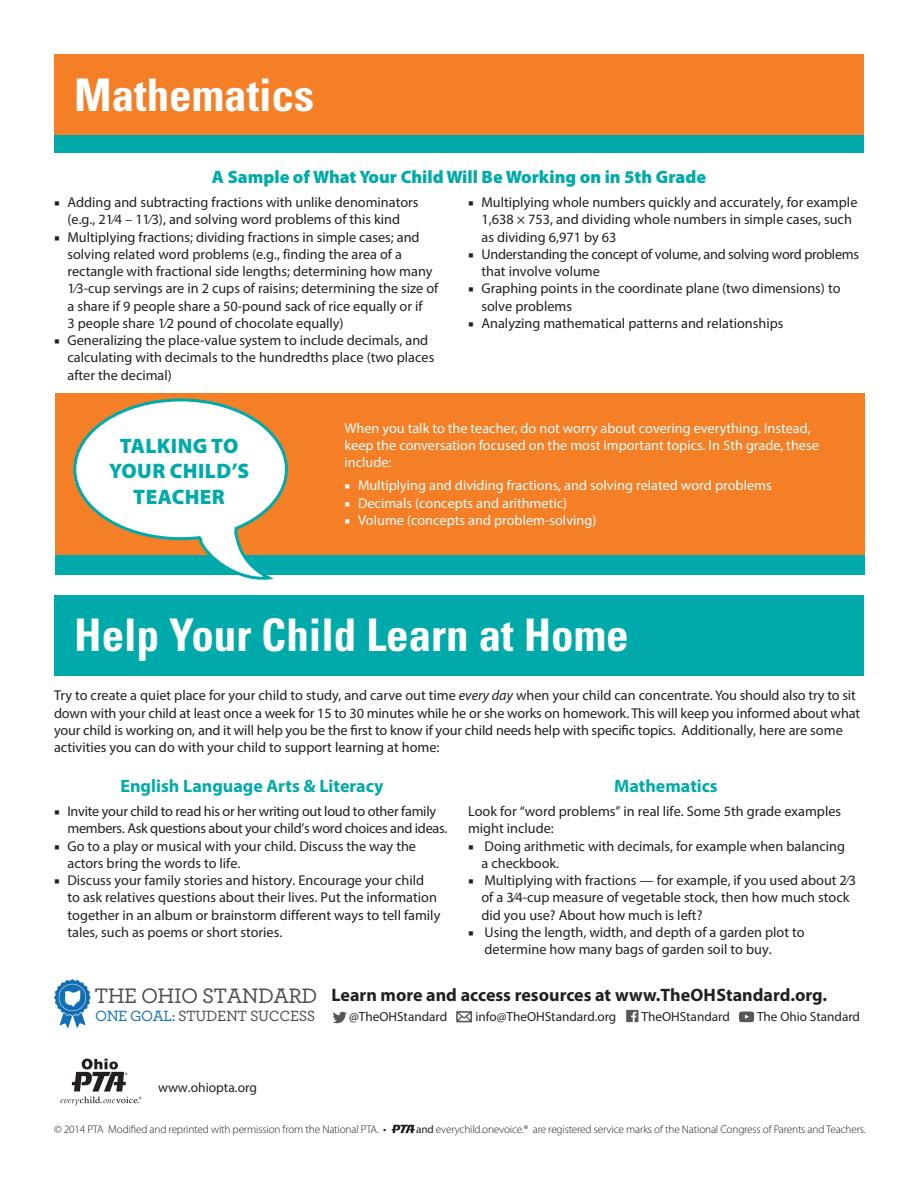
<style>
.page{position:relative;width:918px;height:1188px;background:#fff}
.page>*{position:absolute;margin:0;border:0;box-sizing:border-box;transform-origin:0 0}
.t1{font:700 condensed 45px "Univers LT Std";color:#fff}
.t2{font:500 21.9px "Archer";letter-spacing:-.025em;color:#4b4c4f}
.t3{font:900 21px/25.2px "Myriad Pro";letter-spacing:.02em;color:#0aa;text-align:center}
.t4{font:700 18px "Myriad Pro";color:#231f20}
.t5{font:900 18px "Myriad Pro";color:#0aa}
.t6{font:700 18px "Myriad Pro";color:#0aa}
.t7{font:500 15.6px "Archer";letter-spacing:-.025em;color:#4b4c4f}
.d-bullet_main{font:14.25px/17.2px "Myriad Pro";color:#231f20}
.d-bullet_main-2{font:14.25px/17.2px "Myriad Pro";letter-spacing:-.02em;color:#231f20}
.d-green_box_text{font:14.25px/17.2px "Myriad Pro";color:#fff}
.d-bullet_main-3{font:14.25px "Myriad Pro";color:#fff}
.t8{font:13.5px "Myriad Pro";color:#231f20}
.t9{font:13.2px "Myriad Pro";color:#231f20}
.t10{font:300 11.25px "Myriad Pro";letter-spacing:-.015em;color:#231f20}
.s1{font-family:"Minion Pro"}
.s2{font-style:italic}
.s3{color:#126eb4}
.s4{font-weight:400}
</style>
<div class="page">
<div style="left:55px;top:521px;width:810px;height:54px;background:#0aa"></div>
<div style="left:55px;top:393px;width:810px;height:162px;background:#f47f26"></div>
<div style="left:54px;top:99px;width:810px;height:54px;background:#0aa"></div>
<div style="left:54px;top:54px;width:810px;height:81px;background:#f47f26"></div>
<svg style="left:73px;top:398px;width:215px;height:182px"></svg>
<div style="left:54px;top:595px;width:810px;height:81px;background:#0aa"></div>
<svg style="left:392px;top:1125px;width:23px;height:8px"></svg>
<svg style="left:333px;top:1012px;width:14px;height:11px"></svg>
<svg style="left:456px;top:1011px;width:16px;height:11px"></svg>
<svg style="left:626px;top:1010px;width:12px;height:12px"></svg>
<svg style="left:739px;top:1011px;width:15px;height:11px"></svg>
<svg style="left:54px;top:979px;width:37px;height:50px"></svg>
<svg style="left:60px;top:1059px;width:81px;height:46px"></svg>
<p class="t1" style="left:74px;top:67px;width:241px">Mathematics</p>
<p class="t5" style="left:212px;top:165px;width:496px">A Sample of What Your Child Will Be Working on in 5th Grade</p>
<p class="d-bullet_main" style="left:54px;top:194px;width:366px;text-align:center"><span class="s1">■</span> Adding and subtracting fractions with unlike denominators (e.g., 21⁄4 – 11⁄3), and solving word problems of this kind</p>
<p class="d-bullet_main" style="left:68px;top:228px;width:372px;text-indent:-14px"><span class="s1">■</span> Multiplying fractions; dividing fractions in simple cases; and solving related word problems (e.g., finding the area of a rectangle with fractional side lengths; determining how many 1⁄3-cup servings are in 2 cups of raisins; determining the size of a share if 9 people share a 50-pound sack of rice equally or if<br>3 people share 1⁄2 pound of chocolate equally)</p>
<p class="d-bullet_main" style="left:68px;top:332px;width:368px;text-indent:-14px"><span class="s1">■</span> Generalizing the place-value system to include decimals, and calculating with decimals to the hundredths place (two places after the decimal)</p>
<p class="d-bullet_main" style="left:482px;top:194px;width:377px;text-indent:-14px"><span class="s1">■</span> Multiplying whole numbers quickly and accurately, for example<br>1,638 × 753, and dividing whole numbers in simple cases, such as dividing 6,971 by 63</p>
<p class="d-bullet_main-2" style="left:482px;top:245px;width:379px;text-indent:-14px"><span class="s1">■</span> Understanding the concept of volume, and solving word problems that involve volume</p>
<p class="d-bullet_main" style="left:482px;top:280px;width:361px;text-indent:-14px"><span class="s1">■</span> Graphing points in the coordinate plane (two dimensions) to solve problems</p>
<p class="d-bullet_main" style="left:468px;top:314px;width:317px"><span class="s1">■</span> Analyzing mathematical patterns and relationships</p>
<p class="t3" style="left:109px;top:433px;width:142px">TALKING TO<br>YOUR CHILD’S<br>TEACHER</p>
<p class="d-green_box_text" style="left:345px;top:419px;width:476px">When you talk to the teacher, do not worry about covering everything. Instead, keep the conversation focused on the most important topics. In 5th grade, these include:</p>
<p class="d-bullet_main-3" style="left:345px;top:477px;width:429px"><span class="s1">■</span> Multiplying and dividing fractions, and solving related word problems</p>
<p class="d-bullet_main-3" style="left:345px;top:494px;width:224px"><span class="s1">■</span> Decimals (concepts and arithmetic)</p>
<p class="d-bullet_main-3" style="left:345px;top:511px;width:253px"><span class="s1">■</span> Volume (concepts and problem-solving)</p>
<p class="t1" style="left:74px;top:608px;width:556px">Help Your Child Learn at Home</p>
<p class="d-bullet_main" style="left:54px;top:687px;width:808px">Try to create a quiet place for your child to study, and carve out time <span class="s2">every day</span> when your child can concentrate. You should also try to sit down with your child at least once a week for 15 to 30 minutes while he or she works on homework. This will keep you informed about what your child is working on, and it will help you be the first to know if your child needs help with specific topics. Additionally, here are some activities you can do with your child to support learning at home:</p>
<p class="t6" style="left:121px;top:774px;width:264px">English Language Arts &amp; Literacy</p>
<p class="d-bullet_main-2" style="left:68px;top:802px;width:381px;text-indent:-14px"><span class="s1">■</span> Invite your child to read his or her writing out loud to other family members. Ask questions about your child’s word choices and ideas.</p>
<p class="d-bullet_main" style="left:68px;top:837px;width:350px;text-indent:-14px"><span class="s1">■</span> Go to a play or musical with your child. Discuss the way the actors bring the words to life.</p>
<p class="d-bullet_main" style="left:68px;top:871px;width:374px;text-indent:-14px"><span class="s1">■</span> Discuss your family stories and history. Encourage your child<br>to ask relatives questions about their lives. Put the information together in an album or brainstorm different ways to tell family tales, such as poems or short stories.</p>
<p class="t6" style="left:614px;top:774px;width:105px">Mathematics</p>
<p class="d-bullet_main" style="left:468px;top:802px;width:375px">Look for “word problems” in real life. Some 5th grade examples might include:</p>
<p class="d-bullet_main" style="left:482px;top:837px;width:365px;text-indent:-14px"><span class="s1">■</span> Doing arithmetic with decimals, for example when balancing a checkbook.</p>
<p class="d-bullet_main" style="left:482px;top:871px;width:376px;text-indent:-14px"><span class="s1">■</span> Multiplying with fractions — for example, if you used about 2⁄3 of a 3⁄4-cup measure of vegetable stock, then how much stock did you use? About how much is left?</p>
<p class="d-bullet_main" style="left:485px;top:923px;width:322px;text-indent:-17px"><span class="s1">■</span> Using the length, width, and depth of a garden plot to determine how many bags of garden soil to buy.</p>
<p class="t4" style="left:331px;top:983px;width:497px">Learn more and access resources at www.TheOHStandard.org.</p>
<p class="t9" style="left:349px;top:1009px;width:100px">@TheOHStandard</p>
<p class="t2" style="left:94px;top:980px;width:225px">THE OHIO STANDARD</p>
<p class="t7" style="left:95px;top:1005px;width:222px"><span class="s3">ONE GOAL:</span> STUDENT SUCCESS</p>
<p class="t9" style="left:475px;top:1009px;width:142px">info@TheOHStandard.org</p>
<p class="t9" style="left:642px;top:1009px;width:90px">TheOHStandard</p>
<p class="t9" style="left:757px;top:1008px;width:104px">The Ohio Standard</p>
<p class="t8" style="left:158px;top:1079px;width:101px">www.ohiopta.org</p>
<p class="t10" style="left:54px;top:1123px;width:334px">© 2014 PTA Modified and reprinted with permission from the National PTA. <span class="s4">•</span></p>
<p class="t10" style="left:416px;top:1123px;width:451px"><span class="s4">and</span> everychild.onevoice.® are registered service marks of the National Congress of Parents and Teachers.</p>
</div>
